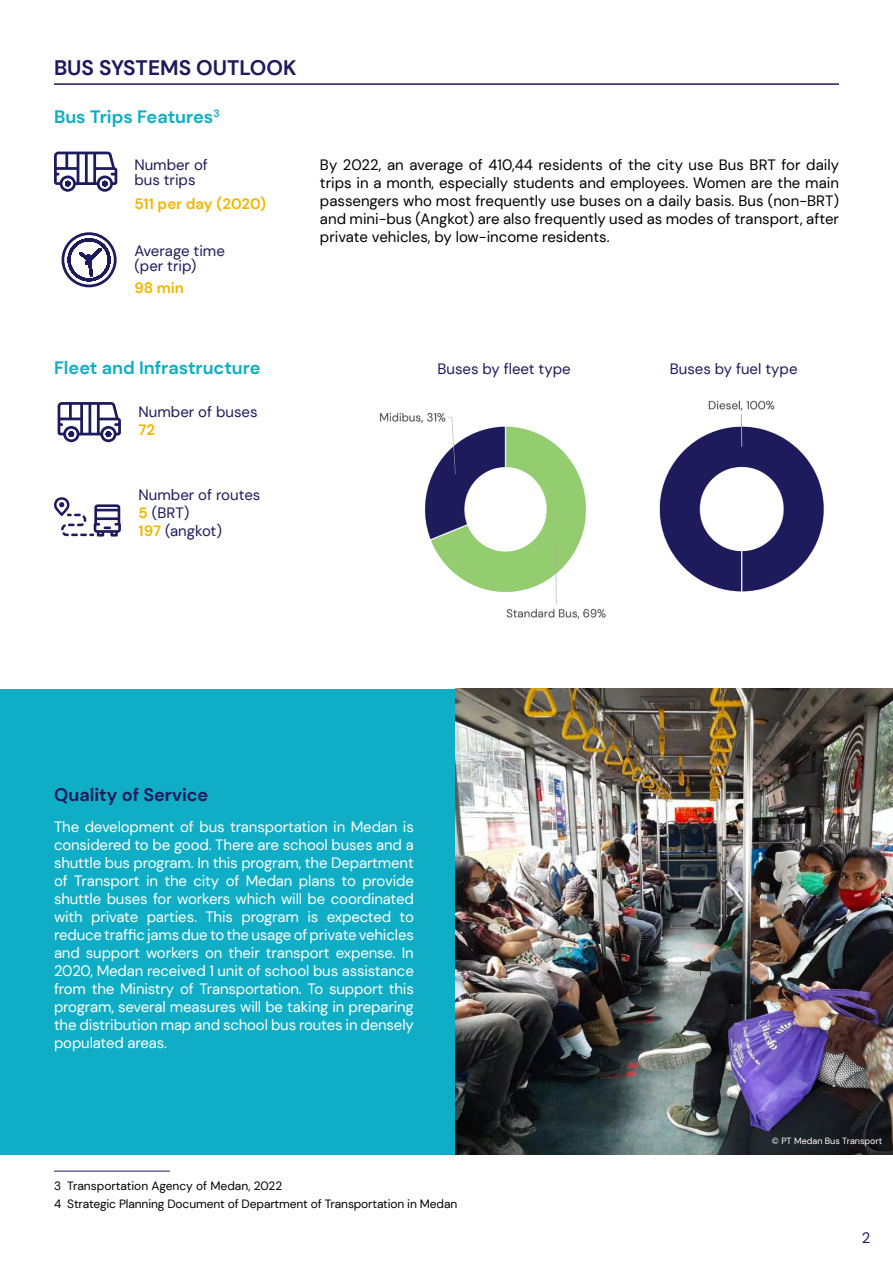
<style>
.page{position:relative;width:893px;height:1263px;background:#fff}
.page>*{position:absolute;margin:0;border:0;box-sizing:border-box;transform-origin:0 0}
.t1{font:700 21px "DM Sans";color:#1d1b5c}
.t2{font:700 18px "DM Sans";color:#0faec6}
.t3{font:700 18px "DM Sans";color:#1d1b5c}
.t4{font:15px/18px "DM Sans";letter-spacing:-.01em;color:#fff;text-align:justify}
.t5{font:15px/18px "DM Sans";color:#000;text-align:justify}
.t6{font:15px/15px "DM Sans";color:#1d1b5c}
.t7{font:700 15px "DM Sans";color:#f1b800}
.t8{font:12px/17.7px "DM Sans";letter-spacing:-.01em;color:#000}
.t9{font:9px "DM Sans";color:#fff}
.s1{font-weight:700;color:#f1b800}
</style>
<div class="page">
<hr style="left:54px;top:83px;width:785px;height:2px;background:#1d1b5c">
<svg style="left:54px;top:497px;width:67px;height:39px"></svg>
<div style="left:0;top:689px;width:455px;height:465px;background:#0faec6"></div>
<svg style="left:58px;top:402px;width:63px;height:40px"></svg>
<img style="left:455px;top:689px;width:438px;height:465px">
<img style="left:379px;top:412px;width:216px;height:207px">
<img style="left:595px;top:400px;width:229px;height:218px">
<svg style="left:54px;top:152px;width:63px;height:40px"></svg>
<svg style="left:62px;top:232px;width:55px;height:55px"></svg>
<hr style="left:54px;top:1171px;width:116px;height:1px;background:#1d1b5c">
<h1 class="t1" style="left:54px;top:54px;width:244px">BUS SYSTEMS OUTLOOK</h1>
<p class="t2" style="left:54px;top:106px;width:167px">Bus Trips Features<sup>3</sup></p>
<p class="t6" style="left:134px;top:157px;width:75px">Number of bus trips</p>
<p class="t7" style="left:134px;top:194px;width:133px">511 per day (2020)</p>
<p class="t6" style="left:134px;top:244px;width:92px">Average time (per trip)</p>
<p class="t7" style="left:134px;top:278px;width:51px">98 min</p>
<p class="t5" style="left:320px;top:156px;width:520px">By 2022, an average of 410,44 residents of the city use Bus BRT for daily trips in a month, especially students and employees. Women are the main passengers who most frequently use buses on a daily basis. Bus (non-BRT) and mini-bus (Angkot) are also frequently used as modes of transport, after private vehicles, by low-income residents.</p>
<p class="t2" style="left:54px;top:356px;width:208px">Fleet and Infrastructure</p>
<p class="t6" style="left:437px;top:361px;width:135px">Buses by fleet type</p>
<p class="t6" style="left:670px;top:361px;width:129px">Buses by fuel type</p>
<p class="t6" style="left:139px;top:404px;width:121px">Number of buses</p>
<p class="t7" style="left:139px;top:421px;width:18px">72</p>
<p class="t6" style="left:139px;top:487px;width:123px">Number of routes</p>
<p class="t6" style="left:139px;top:503px;width:85px;line-height:18.3px"><span class="s1">5</span> (BRT)<br><span class="s1">197</span> (angkot)</p>
<p class="t3" style="left:54px;top:783px;width:156px">Quality of Service</p>
<p class="t4" style="left:54px;top:817px;width:361px">The development of bus transportation in Medan is considered to be good. There are school buses and a shuttle bus program. In this program, the Department of Transport in the city of Medan plans to provide shuttle buses for workers which will be coordinated with private parties. This program is expected to reduce traffic jams due to the usage of private vehicles and support workers on their transport expense. In 2020, Medan received 1 unit of school bus assistance from the Ministry of Transportation. To support this program, several measures will be taking in preparing the distribution map and school bus routes in densely populated areas.</p>
<p class="t8" style="left:54px;top:1177px;width:405px">3 Transportation Agency of Medan, 2022<br>4 Strategic Planning Document of Department of Transportation in Medan</p>
<p class="t9" style="left:772px;top:1135px;width:112px">© PT Medan Bus Transport</p>
<p class="t6" style="left:862px;top:1230px;width:10px">2</p>
</div>
